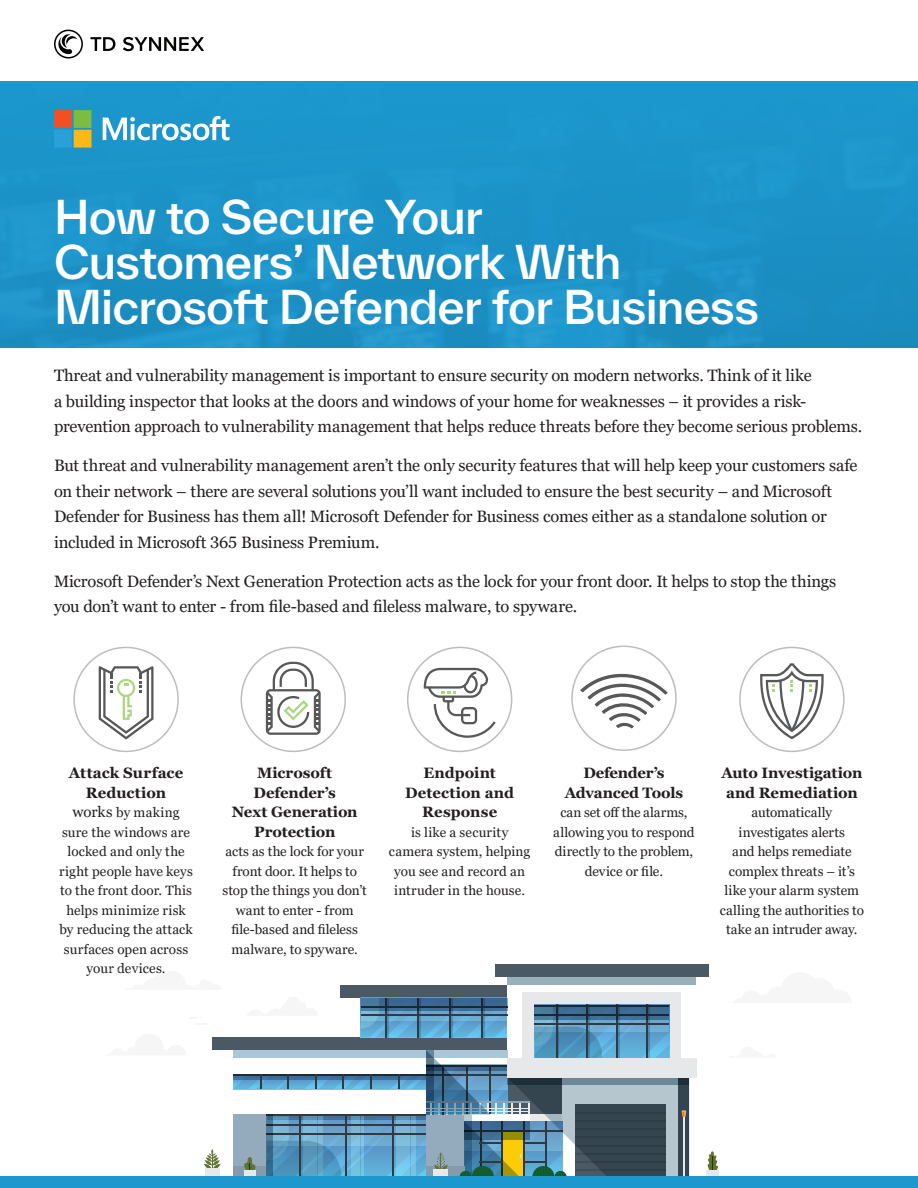
<style>
.page{position:relative;width:918px;height:1188px;background:#fff}
.page>*{position:absolute;margin:0;border:0;box-sizing:border-box;transform-origin:0 0}
.t1{font:500 45px/45px "TWK Everett";letter-spacing:-.02em;color:#fff}
.t2{font:16.5px/25.5px "Georgia Pro";letter-spacing:-.01em;color:#231f20}
.t3{font:700 15px/19.5px "Georgia Pro";letter-spacing:-.005em;color:#231f20;text-align:center}
.t4{font:13.5px/19.5px "Georgia Pro";color:#231f20;text-align:center}
.s1{font-size:15px}
</style>
<div class="page">
<div style="left:73px;top:647px;width:106px;height:105px;border:2px solid #bcbdc0;border-radius:50%"></div>
<div style="left:571px;top:646px;width:106px;height:105px;border:2px solid #bcbdc0;border-radius:50%"></div>
<div style="left:407px;top:647px;width:105px;height:105px;border:2px solid #bcbdc0;border-radius:50%"></div>
<div style="left:241px;top:647px;width:105px;height:105px;border:2px solid #bcbdc0;border-radius:50%"></div>
<div style="left:739px;top:647px;width:106px;height:105px;border:2px solid #bcbdc0;border-radius:50%"></div>
<div style="left:0;top:81px;width:918px;height:267px;background:#1c98ce"></div>
<svg style="left:103px;top:116px;width:127px;height:25px"></svg>
<svg style="left:54px;top:110px;width:37px;height:38px"></svg>
<svg style="left:54px;top:30px;width:29px;height:29px"></svg>
<svg style="left:91px;top:37px;width:24px;height:14px"></svg>
<svg style="left:123px;top:37px;width:81px;height:14px"></svg>
<div style="left:212px;top:1037px;width:295px;height:13px;background:#4b5964"></div>
<div style="left:340px;top:985px;width:167px;height:13px;background:#4b5964"></div>
<div style="left:495px;top:964px;width:214px;height:13px;background:#4b5964"></div>
<div style="left:523px;top:992px;width:158px;height:85px;background:#e7e8e9"></div>
<div style="left:507px;top:977px;width:189px;height:7px;background:#99b0bb"></div>
<div style="left:507px;top:1058px;width:190px;height:19px;background:#e7e8e9"></div>
<svg style="left:707px;top:1151px;width:11px;height:19px"></svg>
<div style="left:706px;top:1170px;width:13px;height:7px;background:#e7e8e9"></div>
<svg style="left:233px;top:996px;width:456px;height:181px"></svg>
<div style="left:434px;top:1170px;width:14px;height:7px;background:#e7e8e9"></div>
<svg style="left:204px;top:1149px;width:17px;height:19px"></svg>
<div style="left:205px;top:1168px;width:15px;height:9px;background:#e7e8e9"></div>
<svg style="left:760px;top:663px;width:64px;height:76px"></svg>
<svg style="left:266px;top:662px;width:55px;height:73px"></svg>
<svg style="left:424px;top:668px;width:72px;height:70px"></svg>
<svg style="left:99px;top:666px;width:55px;height:73px"></svg>
<div style="left:0;top:1177px;width:917px;height:11px;background:#1c98ce"></div>
<svg style="left:577px;top:667px;width:94px;height:65px"></svg>
<h1 class="t1" style="left:54px;top:194px;width:707px">How to Secure Your<br>Customers’ Network With<br>Microsoft Defender for Business</h1>
<p class="t2" style="left:54px;top:364px;width:810px">Threat and vulnerability management is important to ensure security on modern networks. Think of it like<br>a building inspector that looks at the doors and windows of your home for weaknesses – it provides a risk&shy;prevention approach to vulnerability management that helps reduce threats before they become serious problems.</p>
<p class="t2" style="left:54px;top:454px;width:805px">But threat and vulnerability management aren’t the only security features that will help keep your customers safe on their network – there are several solutions you’ll want included to ensure the best security – and Microsoft Defender for Business has them all! Microsoft Defender for Business comes either as a standalone solution or included in Microsoft 365 Business Premium.</p>
<p class="t2" style="left:54px;top:569px;width:784px">Microsoft Defender’s Next Generation Protection acts as the lock for your front door. It helps to stop the things you don’t want to enter - from file-based and fileless malware, to spyware.</p>
<p class="t3" style="left:69px;top:764px;width:116px">Attack Surface<br>Reduction</p>
<p class="t4" style="left:59px;top:804px;width:135px"><span class="s1">works</span> by making sure the windows are locked and only the right people have keys to the front door. This helps minimize risk by reducing the attack surfaces open across your devices.</p>
<p class="t3" style="left:232px;top:764px;width:127px">Microsoft<br>Defender’s<br>Next Generation<br>Protection</p>
<p class="t4" style="left:223px;top:843px;width:146px">acts as the lock for your front door. It helps to stop the things you don’t want to enter - from file-based and fileless malware, to spyware.</p>
<p class="t3" style="left:405px;top:764px;width:111px">Endpoint<br>Detection and<br>Response</p>
<p class="t4" style="left:389px;top:823px;width:143px">is like a security camera system, helping you see and record an intruder in the house.</p>
<p class="t3" style="left:565px;top:764px;width:120px">Defender’s<br>Advanced Tools</p>
<p class="t4" style="left:553px;top:804px;width:143px">can set off the alarms, allowing you to respond directly to the problem, device or file.</p>
<p class="t3" style="left:721px;top:764px;width:143px">Auto Investigation and Remediation</p>
<p class="t4" style="left:720px;top:804px;width:146px">automatically investigates alerts<br>and helps remediate complex threats – it’s like your alarm system calling the authorities to take an intruder away.</p>
</div>
